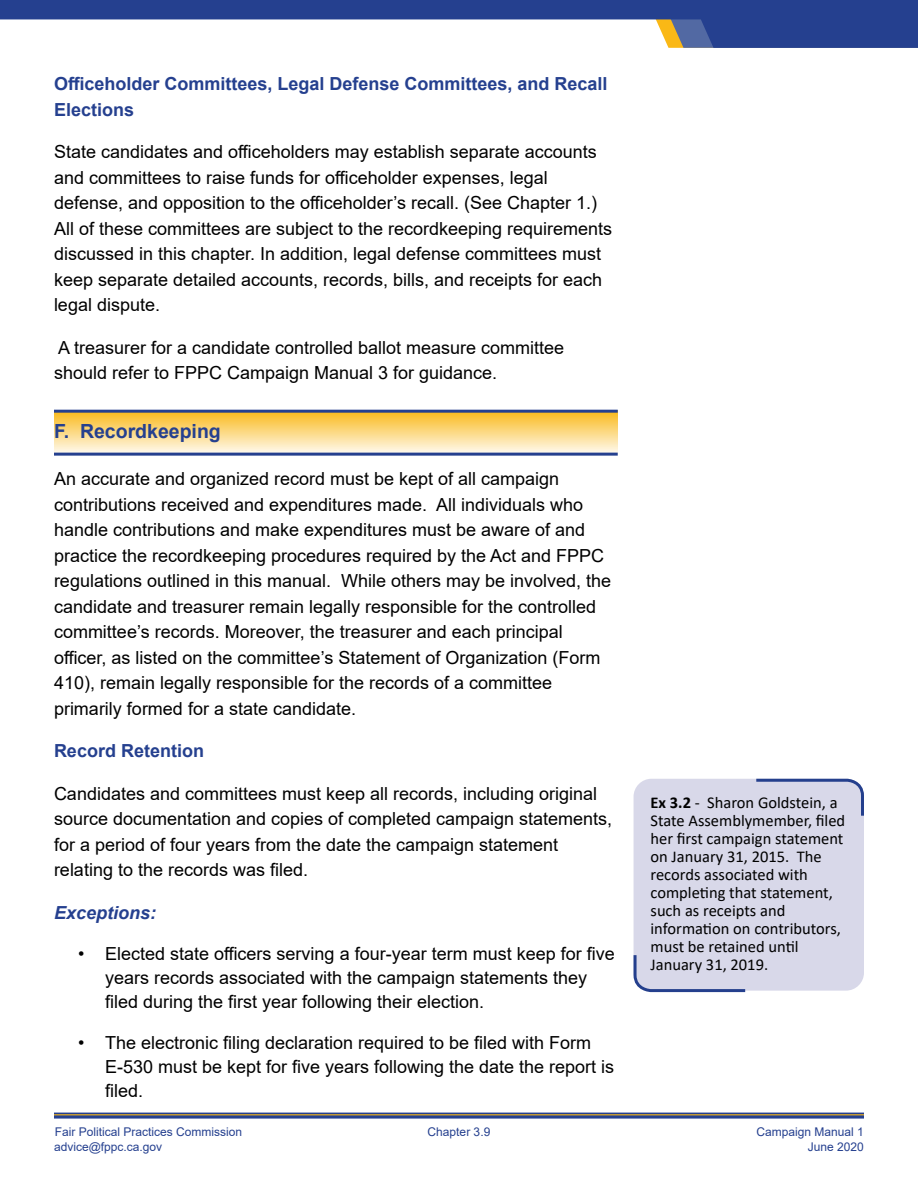
<style>
.page{position:relative;width:918px;height:1188px;background:#fff}
.page>*{position:absolute;margin:0;border:0;box-sizing:border-box;transform-origin:0 0}
.H1_No_Lines{font:700 19.5px "Arial";color:#25408f}
.Main_Paragraph{font:18px/25.5px "Arial";color:#000}
.t1{font:700 18px/25.5px "Arial";color:#25408f}
.Main_Paragraph-2{font:italic 700 18px "Arial";color:#25408f}
.Example___Quick_Tip{font:16.5px/18px "Calibri";color:#000}
.t2{font:12px/15px "Arial";color:#25408f}
.s1{font-weight:700}
</style>
<div class="page">
<svg style="left:54px;top:413px;width:564px;height:40px;background:#f9d887"></svg>
<hr style="left:54px;top:410px;width:564px;height:3px;background:#25408f">
<hr style="left:54px;top:453px;width:564px;height:3px;background:#25408f">
<svg style="left:54px;top:1113px;width:810px;height:6px;background:#47598f"></svg>
<hr style="left:54px;top:1114px;width:810px;height:1px;background:#fab816">
<svg style="left:0;top:0;width:918px;height:48px;fill:#25408f"></svg>
<div style="left:634px;top:779px;width:230px;height:212px;background:#d8d8e9;border-radius:18px"></div>
<svg style="left:633px;top:952px;width:115px;height:41px"></svg>
<svg style="left:756px;top:778px;width:108px;height:38px"></svg>
<h2 class="t1" style="left:54px;top:72px;width:555px">Officeholder Committees, Legal Defense Committees, and Recall<br>Elections</h2>
<p class="Main_Paragraph" style="left:54px;top:139px;width:560px">State candidates and officeholders may establish separate accounts and committees to raise funds for officeholder expenses, legal defense, and opposition to the officeholder’s recall. (See Chapter 1.)<br>All of these committees are subject to the recordkeeping requirements discussed in this chapter. In addition, legal defense committees must keep separate detailed accounts, records, bills, and receipts for each legal dispute.</p>
<p class="Main_Paragraph" style="left:54px;top:335px;width:512px">A treasurer for a candidate controlled ballot measure committee should refer to FPPC Campaign Manual 3 for guidance.</p>
<p class="H1_No_Lines" style="left:54px;top:418px;width:168px">F. Recordkeeping</p>
<p class="Main_Paragraph" style="left:54px;top:466px;width:559px">An accurate and organized record must be kept of all campaign contributions received and expenditures made. All individuals who handle contributions and make expenditures must be aware of and practice the recordkeeping procedures required by the Act and FPPC regulations outlined in this manual. While others may be involved, the candidate and treasurer remain legally responsible for the controlled committee’s records. Moreover, the treasurer and each principal officer, as listed on the committee’s Statement of Organization (Form 410), remain legally responsible for the records of a committee primarily formed for a state candidate.</p>
<h2 class="t1" style="left:54px;top:738px;width:152px">Record Retention</h2>
<p class="Main_Paragraph" style="left:54px;top:780px;width:560px">Candidates and committees must keep all records, including original source documentation and copies of completed campaign statements, for a period of four years from the date the campaign statement relating to the records was filed.</p>
<p class="Main_Paragraph-2" style="left:54px;top:900px;width:104px">Exceptions:</p>
<p class="Main_Paragraph" style="left:105px;top:941px;width:511px;line-height:24px;text-indent:-27px">• Elected state officers serving a four-year term must keep for five years records associated with the campaign statements they filed during the first year following their election.</p>
<p class="Main_Paragraph" style="left:105px;top:1030px;width:511px;line-height:24px;text-indent:-27px">• The electronic filing declaration required to be filed with Form<br>E-530 must be kept for five years following the date the report is filed.</p>
<p class="Example___Quick_Tip" style="left:651px;top:793px;width:196px"><span class="s1">Ex 3.2</span> - Sharon Goldstein, a<br>State Assemblymember, filed her first campaign statement on January 31, 2015. The records associated with completing that statement, such as receipts and information on contributors, must be retained until<br>January 31, 2019.</p>
<p class="t2" style="left:54px;top:1124px;width:190px">Fair Political Practices Commission advice@fppc.ca.gov</p>
<p class="t2" style="left:428px;top:1124px;width:64px">Chapter 3.9</p>
<p class="t2" style="left:757px;top:1124px;width:109px;text-align:right">Campaign Manual 1<br>June 2020</p>
</div>
